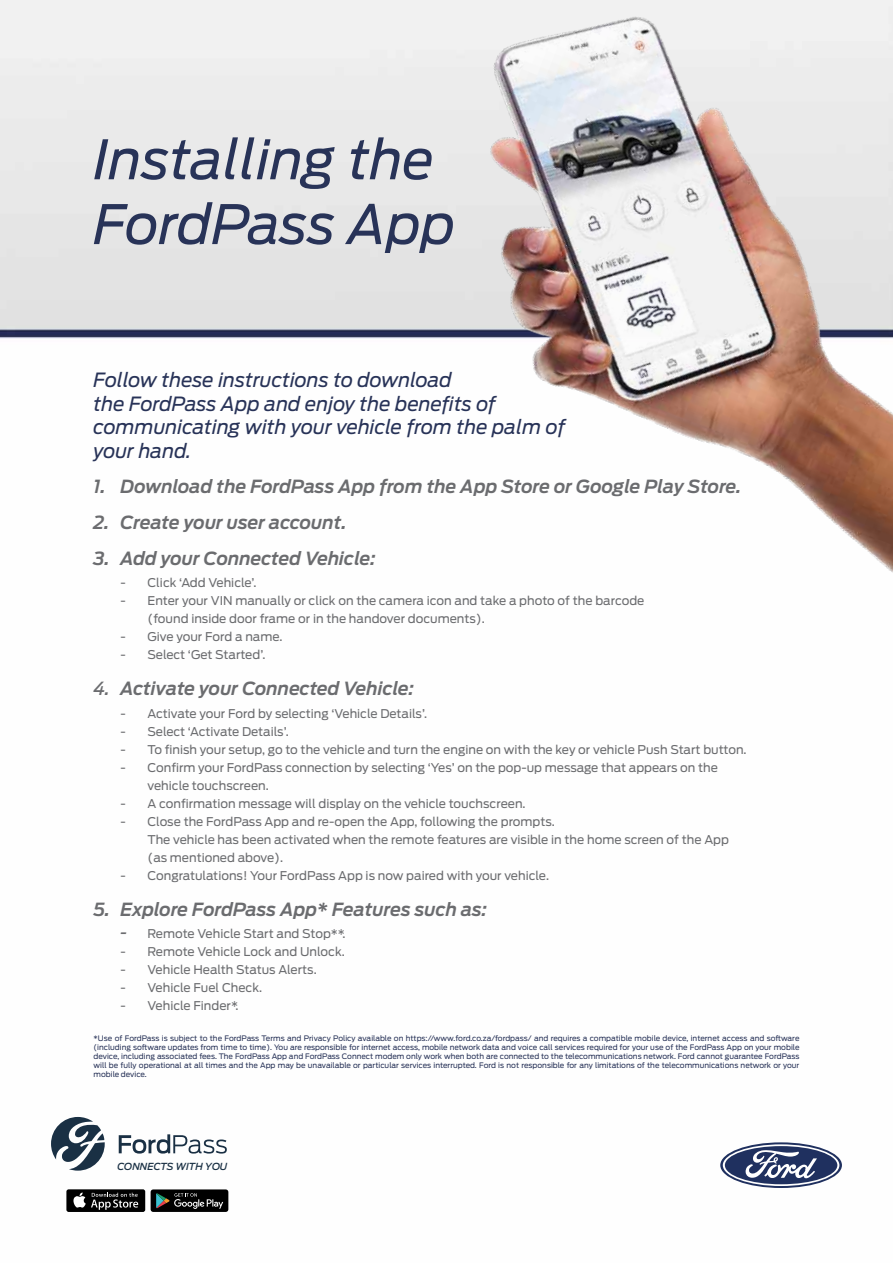
<style>
.page{position:relative;width:893px;height:1263px;background:#fff}
.page>*{position:absolute;margin:0;border:0;box-sizing:border-box;transform-origin:0 0}
.t1{font:italic 54px/64.8px "Ford Antenna";color:#283358}
.t2{font:italic 19.5px/23.4px "Ford Antenna";color:#283358}
.t3{font:italic 600 18px "Ford Antenna";color:#6b6c6f}
.t4{font:12px/18px "Ford Antenna";color:#6b6c6f}
.t5{font:italic 500 9.75px "Ford Antenna";color:#1a3044}
.t6{font:7.5px/9px "Ford Antenna";color:#283358;text-align:justify}
.s1{font-weight:500}
.s2{font-weight:500;font-style:italic;font-size:15px}
</style>
<div class="page">
<img style="left:0;top:0;width:842px;height:1212px">
<img style="left:261px;top:0;width:632px;height:738px">
<svg style="left:51px;top:1117px;width:54px;height:54px"></svg>
<svg style="left:119px;top:1134px;width:108px;height:19px"></svg>
<div style="left:151px;top:1189px;width:77px;height:23px;background:#000;border-radius:3px"></div>
<svg style="left:156px;top:1193px;width:67px;height:16px"></svg>
<div style="left:66px;top:1189px;width:79px;height:23px;background:#000;border-radius:2px"></div>
<svg style="left:73px;top:1192px;width:65px;height:18px"></svg>
<svg style="left:720px;top:1142px;width:122px;height:46px"></svg>
<svg style="left:723px;top:1144px;width:116px;height:42px"></svg>
<h1 class="t1" style="left:94px;top:121px;width:364px">Installing the<br>FordPass App</h1>
<h2 class="t2" style="left:94px;top:366px;width:473px">Follow these instructions to download<br>the FordPass App and enjoy the benefits of communicating with your vehicle from the palm of your hand.</h2>
<h3 class="t3" style="left:94px;top:470px;width:649px">1. Download the FordPass App from the App Store or Google Play Store.</h3>
<h3 class="t3" style="left:94px;top:506px;width:255px">2. Create your user account.</h3>
<h3 class="t3" style="left:94px;top:542px;width:284px">3. Add your Connected Vehicle:</h3>
<p class="t4" style="left:121px;top:573px;width:138px">- Click ‘Add Vehicle’.</p>
<p class="t4" style="left:148px;top:591px;width:498px;text-indent:-27px">- Enter your VIN manually or click on the camera icon and take a photo of the barcode (found inside door frame or in the handover documents).</p>
<p class="t4" style="left:121px;top:627px;width:164px">- Give your Ford a name.</p>
<p class="t4" style="left:121px;top:645px;width:146px">- Select ‘Get Started’.</p>
<h3 class="t3" style="left:94px;top:673px;width:322px"><span class="s1">4.</span> Activate your Connected Vehicle:</h3>
<p class="t4" style="left:121px;top:703px;width:308px">- Activate your Ford by selecting ‘Vehicle Details’.</p>
<p class="t4" style="left:121px;top:721px;width:170px">- Select ‘Activate Details’.</p>
<p class="t4" style="left:121px;top:739px;width:628px">- To finish your setup, go to the vehicle and turn the engine on with the key or vehicle Push Start button.</p>
<p class="t4" style="left:148px;top:757px;width:572px;text-indent:-27px">- Confirm your FordPass connection by selecting ‘Yes’ on the pop-up message that appears on the vehicle touchscreen.</p>
<p class="t4" style="left:121px;top:793px;width:407px">- A confirmation message will display on the vehicle touchscreen.</p>
<p class="t4" style="left:148px;top:811px;width:583px;text-indent:-27px">- Close the FordPass App and re-open the App, following the prompts.<br>The vehicle has been activated when the remote features are visible in the home screen of the App (as mentioned above).</p>
<p class="t4" style="left:121px;top:865px;width:430px">- Congratulations! Your FordPass App is now paired with your vehicle.</p>
<h3 class="t3" style="left:94px;top:893px;width:395px">5. Explore FordPass App* Features such as:</h3>
<p class="t4" style="left:121px;top:923px;width:227px"><span class="s2">-</span> Remote Vehicle Start and Stop**.</p>
<p class="t4" style="left:121px;top:941px;width:226px">- Remote Vehicle Lock and Unlock.</p>
<p class="t4" style="left:121px;top:959px;width:198px">- Vehicle Health Status Alerts.</p>
<p class="t4" style="left:121px;top:977px;width:143px">- Vehicle Fuel Check.</p>
<p class="t4" style="left:121px;top:995px;width:120px">- Vehicle Finder*.</p>
<p class="t6" style="left:94px;top:1033px;width:707px">*Use of FordPass is subject to the FordPass Terms and Privacy Policy available on https://www.ford.co.za/fordpass/ and requires a compatible mobile device, internet access and software (including software updates from time to time). You are responsible for internet access, mobile network data and voice call services required for your use of the FordPass App on your mobile device, including associated fees. The FordPass App and FordPass Connect modem only work when both are connected to the telecommunications network. Ford cannot guarantee FordPass will be fully operational at all times and the App may be unavailable or particular services interrupted. Ford is not responsible for any limitations of the telecommunications network or your mobile device.</p>
<p class="t5" style="left:118px;top:1158px;width:111px">CONNECTS WITH YOU</p>
</div>
